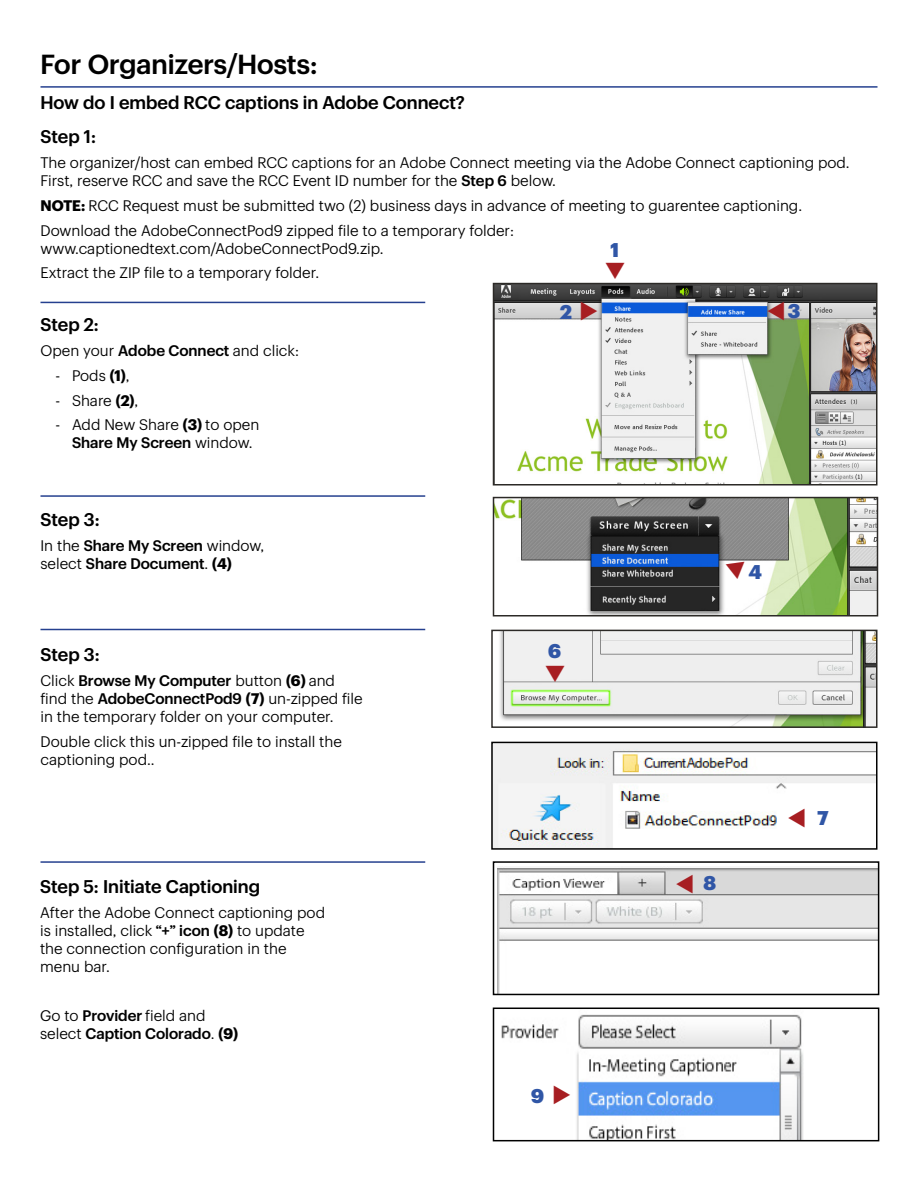
<style>
.page{position:relative;width:918px;height:1188px;background:#fff}
.page>*{position:absolute;margin:0;border:0;box-sizing:border-box;transform-origin:0 0}
.t1{font:500 27px "Sprint Sans";color:#000}
.t2{font:900 19.5px "Sprint Sans";color:#3056a6}
.t3{font:500 18px "Sprint Sans";color:#000}
.t4{font:15px/18px "Sprint Sans";color:#000}
.t5{font:500 15px/18px "Sprint Sans";color:#000}
.s1{font-weight:500}
.s2{font-weight:700}
.s3{font-weight:400}
</style>
<div class="page">
<img style="left:498px;top:867px;width:378px;height:125px">
<div style="left:493px;top:861px;width:386px;height:134px;border:2px solid #000"></div>
<img style="left:494px;top:745px;width:381px;height:102px">
<div style="left:491px;top:742px;width:387px;height:108px;border:2px solid #000"></div>
<hr style="left:40px;top:86px;width:838px;height:2px;background:#25408f">
<hr style="left:40px;top:302px;width:385px;height:1px;background:#25408f">
<hr style="left:40px;top:495px;width:385px;height:2px;background:#25408f">
<hr style="left:40px;top:629px;width:385px;height:1px;background:#25408f">
<hr style="left:40px;top:861px;width:385px;height:2px;background:#25408f">
<img style="left:496px;top:286px;width:379px;height:197px">
<div style="left:493px;top:283px;width:385px;height:203px;border:2px solid #2c2a27"></div>
<img style="left:496px;top:500px;width:379px;height:113px">
<div style="left:493px;top:497px;width:385px;height:119px;border:2px solid #2c2a27"></div>
<img style="left:500px;top:633px;width:375px;height:92px">
<div style="left:491px;top:630px;width:387px;height:98px;border:2px solid #2c2a27"></div>
<img style="left:501px;top:1014px;width:303px;height:124px">
<div style="left:493px;top:1008px;width:386px;height:133px;border:2px solid #000"></div>
<svg style="left:723px;top:556px;width:22px;height:23px"></svg>
<svg style="left:581px;top:301px;width:16px;height:19px"></svg>
<svg style="left:768px;top:301px;width:16px;height:19px"></svg>
<svg style="left:546px;top:665px;width:19px;height:17px"></svg>
<svg style="left:789px;top:809px;width:16px;height:19px"></svg>
<svg style="left:676px;top:874px;width:17px;height:19px"></svg>
<svg style="left:554px;top:1086px;width:16px;height:19px"></svg>
<p class="t1" style="left:40px;top:44px;width:278px">For Organizers/Hosts:</p>
<p class="t3" style="left:40px;top:89px;width:426px">How do I embed RCC captions in Adobe Connect?</p>
<p class="t3" style="left:40px;top:123px;width:57px">Step 1:</p>
<p class="t4" style="left:40px;top:152px;width:811px">The organizer/host can embed RCC captions for an Adobe Connect meeting via the Adobe Connect captioning pod.<br>First, reserve RCC and save the RCC Event ID number for the <span class="s1">Step 6</span> below.</p>
<p class="t4" style="left:40px;top:195px;width:763px"><span class="s2">NOTE:</span> RCC Request must be submitted two (2) business days in advance of meeting to guarentee captioning.</p>
<p class="t4" style="left:40px;top:220px;width:475px">Download the AdobeConnectPod9 zipped file to a temporary folder: www.captionedtext.com/AdobeConnectPod9.zip.</p>
<p class="t4" style="left:40px;top:263px;width:280px">Extract the ZIP file to a temporary folder.</p>
<p class="t2" style="left:611px;top:235px;width:10px">1</p>
<p class="t3" style="left:40px;top:311px;width:60px">Step 2:</p>
<p class="t4" style="left:40px;top:340px;width:260px">Open your <span class="s1">Adobe Connect</span> and click:</p>
<p class="t4" style="left:56px;top:365px;width:76px">- Pods <span class="s2">(1)</span>,</p>
<p class="t4" style="left:56px;top:390px;width:84px">- Share <span class="s2">(2)</span>,</p>
<p class="t4" style="left:72px;top:415px;width:189px;text-indent:-16px">- Add New Share <span class="s2">(3)</span> to open<br><span class="s1">Share My Screen</span> window.</p>
<p class="t3" style="left:40px;top:506px;width:61px">Step 3:</p>
<p class="t5" style="left:40px;top:535px;width:225px"><span class="s3">In the</span> Share My Screen <span class="s3">window, select</span> Share Document<span class="s3">.</span> <span class="s2">(4)</span></p>
<p class="t3" style="left:40px;top:641px;width:61px">Step 3:</p>
<p class="t4" style="left:40px;top:670px;width:324px">Click <span class="s1">Browse My Computer</span> button <span class="s2">(6)</span> and find the <span class="s1">AdobeConnectPod9</span> <span class="s2">(7)</span> un-zipped file in the temporary folder on your computer.</p>
<p class="t4" style="left:40px;top:731px;width:303px">Double click this un-zipped file to install the captioning pod..</p>
<p class="t3" style="left:40px;top:873px;width:222px">Step 5: Initiate Captioning</p>
<p class="t4" style="left:40px;top:902px;width:286px">After the Adobe Connect captioning pod is installed, click <span class="s1">“+” icon</span> <span class="s2">(8)</span> to update the connection configuration in the menu bar.</p>
<p class="t5" style="left:40px;top:1005px;width:200px"><span class="s3">Go to</span> Provider <span class="s3">field and select</span> Caption Colorado<span class="s3">.</span> <span class="s2">(9)</span></p>
<p class="t2" style="left:560px;top:297px;width:13px">2</p>
<p class="t2" style="left:788px;top:296px;width:14px">3</p>
<p class="t2" style="left:548px;top:636px;width:14px">6</p>
<p class="t2" style="left:531px;top:1080px;width:14px">9</p>
<p class="t2" style="left:749px;top:556px;width:15px">4</p>
<p class="t2" style="left:703px;top:868px;width:14px">8</p>
<p class="t2" style="left:818px;top:803px;width:12px">7</p>
</div>
